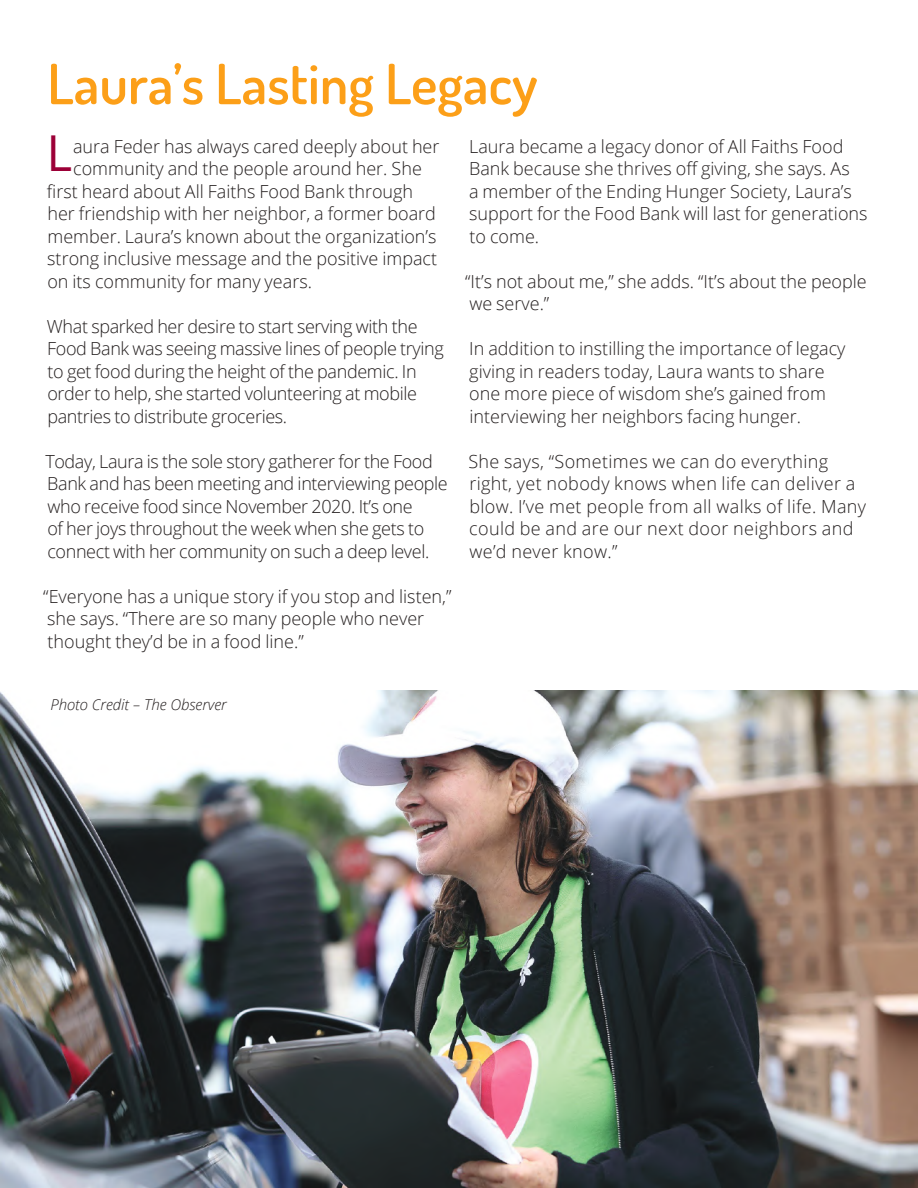
<style>
.page{position:relative;width:918px;height:1188px;background:#fff}
.page>*{position:absolute;margin:0;border:0;box-sizing:border-box;transform-origin:0 0}
.t1{font:600 55.5px "Dosis";color:#fc9f18}
.t2{font:49.5px "Open Sans";color:#9c0037}
.t3{font:300 18px/22.5px "Open Sans";color:#241f1f}
.t4{font:300 18px/22.5px "Open Sans";letter-spacing:-.02em;color:#241f1f}
.t5{font:300 18px/22.5px "Open Sans";letter-spacing:.02em;color:#241f1f}
.t6{font:italic 300 15px "Open Sans";color:#241f1f}
</style>
<div class="page">
<img style="left:0;top:690px;width:918px;height:498px">
<h1 class="t1" style="left:47px;top:48px;width:492px">Laura’s Lasting Legacy</h1>
<h2 class="t2" style="left:46px;top:119px;width:27px">L</h2>
<p class="t3" style="left:73px;top:135px;width:368px">aura Feder has always cared deeply about her</p>
<p class="t3" style="left:73px;top:157px;width:350px">community and the people around her. She</p>
<p class="t3" style="left:47px;top:180px;width:368px">first heard about All Faiths Food Bank through</p>
<p class="t3" style="left:47px;top:202px;width:390px">her friendship with her neighbor, a former board</p>
<p class="t3" style="left:47px;top:225px;width:391px">member. Laura’s known about the organization’s</p>
<p class="t3" style="left:47px;top:247px;width:391px">strong inclusive message and the positive impact</p>
<p class="t3" style="left:47px;top:270px;width:266px">on its community for many years.</p>
<p class="t4" style="left:47px;top:315px;width:398px">What sparked her desire to start serving with the Food Bank was seeing massive lines of people trying to get food during the height of the pandemic. In order to help, she started volunteering at mobile pantries to distribute groceries.</p>
<p class="t4" style="left:45px;top:450px;width:404px">Today, Laura is the sole story gatherer for the Food Bank and has been meeting and interviewing people who receive food since November 2020. It’s one<br>of her joys throughout the week when she gets to connect with her community on such a deep level.</p>
<p class="t3" style="left:43px;top:585px;width:410px">“Everyone has a unique story if you stop and listen,” she says. “There are so many people who never thought they’d be in a food line.”</p>
<p class="t3" style="left:469px;top:135px;width:400px">Laura became a legacy donor of All Faiths Food Bank because she thrives off giving, she says. As<br>a member of the Ending Hunger Society, Laura’s support for the Food Bank will last for generations to come.</p>
<p class="t3" style="left:465px;top:270px;width:403px">“It’s not about me,” she adds. “It’s about the people we serve.”</p>
<p class="t3" style="left:469px;top:337px;width:378px">In addition to instilling the importance of legacy giving in readers today, Laura wants to share one more piece of wisdom she’s gained from interviewing her neighbors facing hunger.</p>
<p class="t5" style="left:468px;top:450px;width:399px">She says, “Sometimes we can do everything right, yet nobody knows when life can deliver a blow. I’ve met people from all walks of life. Many could be and are our next door neighbors and we’d never know.”</p>
<p class="t6" style="left:50px;top:694px;width:178px">Photo Credit – The Observer</p>
</div>
